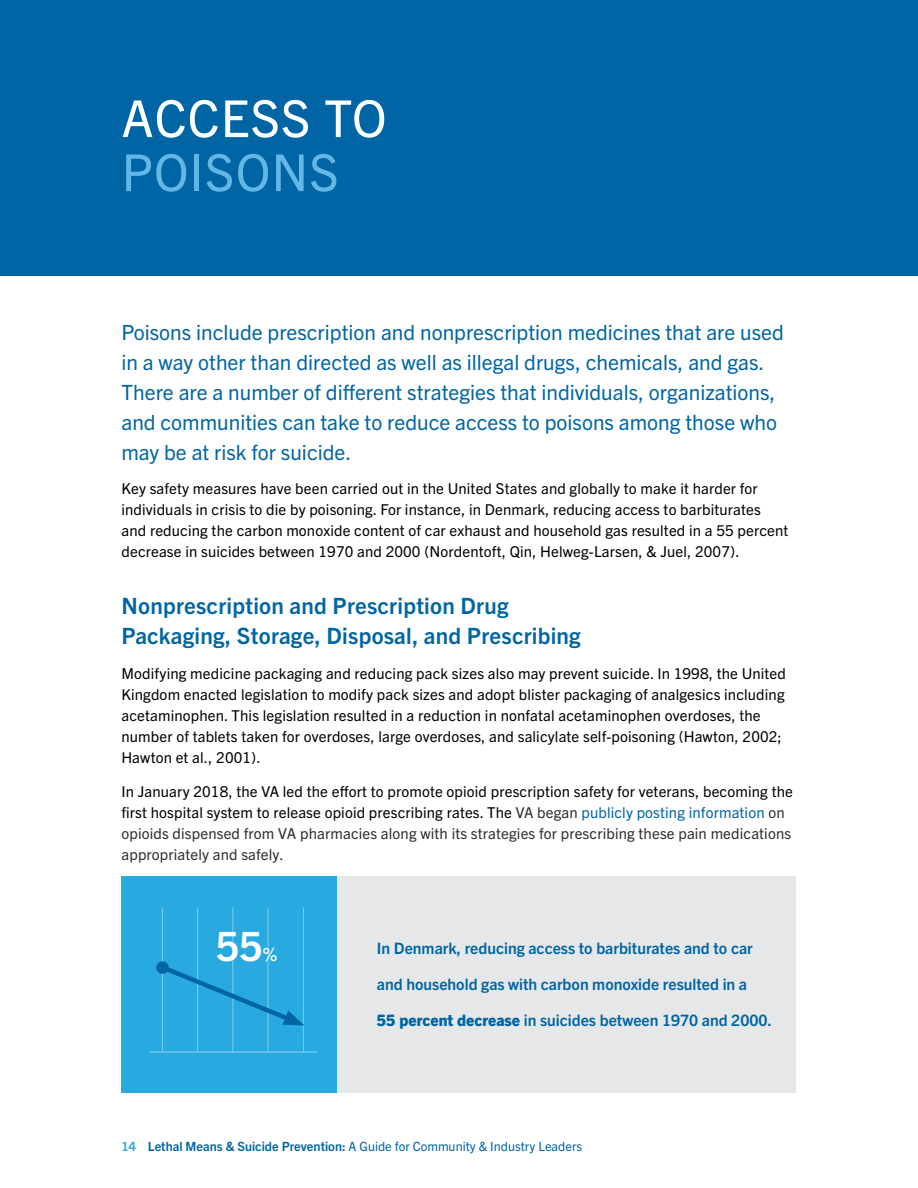
<style>
.page{position:relative;width:918px;height:1188px;background:#fff}
.page>*{position:absolute;margin:0;border:0;box-sizing:border-box;transform-origin:0 0}
.Strategy_Heads{font:51px/54px "Trade Gothic Next LT Pro";letter-spacing:.02em;color:#fff}
.graphic_text_white{font:700 40.5px "Trade Gothic Next LT Pro";color:#fff}
.Head_2_blue{font:700 22.5px/30px "Trade Gothic Next LT Pro";letter-spacing:.01em;color:#0065a4}
.Lead_in_paragraph_bl{font:21px/30px "Trade Gothic Next LT Pro";color:#0065a4}
.graphic_text_white-2{font:700 18px "Trade Gothic Next LT Pro";color:#fff}
.graphic_text_blue{font:700 15.75px "Trade Gothic Next LT Pro";color:#0065a4}
.Body_text{font:15px/21px "Trade Gothic Next LT Pro";letter-spacing:.01em;color:#000}
.t1{font:12.75px "Trade Gothic Next LT Pro";color:#0065a4}
.s1{color:#63b7e6}
.s2{color:#2e2e2e}
.s3{color:#0065a4}
.s4{font-weight:800}
.s5{font-weight:700;color:#28aae1}
.s6{font-weight:700}
</style>
<div class="page">
<div style="left:0;top:0;width:918px;height:275px;background:#0065a4"></div>
<div style="left:122px;top:876px;width:674px;height:217px;background:#e6e7e8"></div>
<div style="left:122px;top:876px;width:215px;height:217px;background:#28aae1"></div>
<hr style="left:303px;top:907px;width:1px;height:145px;background:#7dcded">
<hr style="left:162px;top:907px;width:1px;height:145px;background:#7dcded">
<hr style="left:197px;top:907px;width:1px;height:145px;background:#7dcded">
<hr style="left:232px;top:907px;width:1px;height:145px;background:#7dcded">
<hr style="left:268px;top:907px;width:1px;height:145px;background:#7dcded">
<svg style="left:156px;top:961px;width:149px;height:66px"></svg>
<hr style="left:150px;top:1052px;width:168px;height:1px;background:#93d5f0">
<p class="Strategy_Heads" style="left:122px;top:88px;width:267px">ACCESS TO<br><span class="s1">POISONS</span></p>
<p class="Lead_in_paragraph_bl" style="left:122px;top:316px;width:664px">Poisons include prescription and nonprescription medicines that are used in a way other than directed as well as illegal drugs, chemicals, and gas.<br>There are a number of different strategies that individuals, organizations, and communities can take to reduce access to poisons among those who may be at risk for suicide.</p>
<p class="Body_text" style="left:122px;top:477px;width:668px">Key safety measures have been carried out in the United States and globally to make it harder for individuals in crisis to die by poisoning. For instance, in Denmark, reducing access to barbiturates and reducing the carbon monoxide content of car exhaust and household gas resulted in a 55 percent decrease in suicides between 1970 and 2000 (Nordentoft, Qin, Helweg-Larsen, &amp; Juel, 2007).</p>
<p class="Head_2_blue" style="left:122px;top:589px;width:461px">Nonprescription and Prescription Drug<br>Packaging, Storage, Disposal, and Prescribing</p>
<p class="Body_text" style="left:122px;top:662px;width:666px">Modifying medicine packaging and reducing pack sizes also may prevent suicide. In 1998, the United Kingdom enacted legislation to modify pack sizes and adopt blister packaging of analgesics including acetaminophen. This legislation resulted in a reduction in nonfatal acetaminophen overdoses, the number of tablets taken for overdoses, large overdoses, and salicylate self-poisoning (Hawton, 2002; Hawton et al., 2001).</p>
<p class="Body_text" style="left:122px;top:780px;width:673px">In January 2018, the VA led the effort to promote opioid prescription safety for veterans, becoming the first hospital system to release opioid prescribing rates. The <span class="s2">VA began</span> <span class="s3">publicly posting information</span> <span class="s2">on opioids dispensed from VA pharmacies along with its strategies for prescribing these pain medications appropriately and safely.</span></p>
<p class="graphic_text_white" style="left:216px;top:918px;width:48px">55</p>
<p class="graphic_text_white-2" style="left:263px;top:942px;width:16px">%</p>
<p class="graphic_text_blue" style="left:377px;top:938px;width:377px">In Denmark, reducing access to barbiturates and to car</p>
<p class="graphic_text_blue" style="left:377px;top:974px;width:372px">and household gas with carbon monoxide resulted in a</p>
<p class="graphic_text_blue" style="left:377px;top:1010px;width:396px"><span class="s4">55 percent decrease</span> in suicides between 1970 and 2000.</p>
<p class="t1" style="left:122px;top:1137px;width:462px"><span class="s5">14</span> <span class="s6">Lethal Means &amp; Suicide Prevention:</span> A Guide for Community &amp; Industry Leaders</p>
</div>
